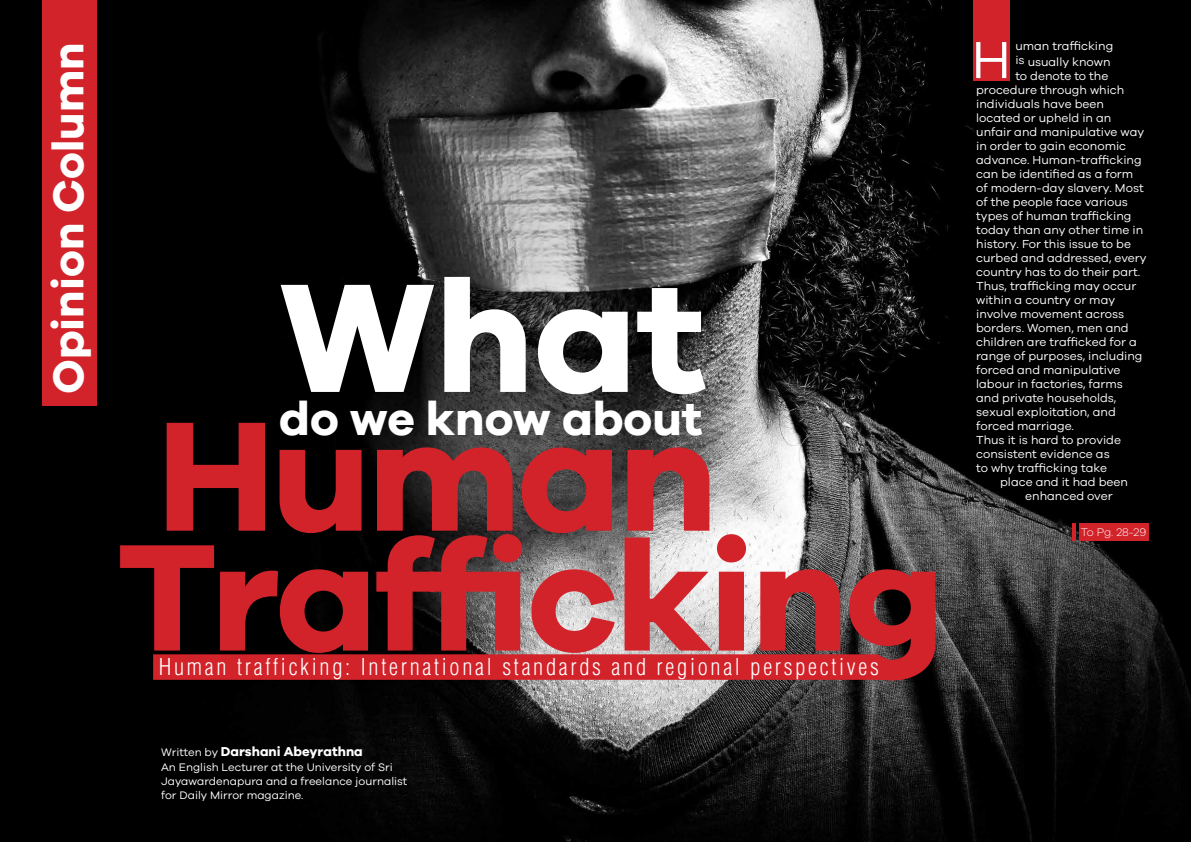
<style>
.page{position:relative;width:1191px;height:842px;background:#fff}
.page>*{position:absolute;margin:0;border:0;box-sizing:border-box;transform-origin:0 0}
.t1{font:700 161px "Galano Grotesque";letter-spacing:-.02em;color:#d2232a}
.t2{font:700 159.8px "Galano Grotesque";color:#fff}
.t3{font:53.8px "Galano Grotesque";color:#fff}
.t4{font:700 47.8px "Galano Grotesque";color:#fff}
.t5{font:700 44.4px "Galano Grotesque";color:#fff}
.t6{font:300 condensed 22.7px "Helvetica";letter-spacing:.12em;color:#fff}
.t7{font:700 13.3px "Galano Grotesque";color:#fff}
.t8{font:12px/16px "Galano Grotesque";color:#fff}
.t9{font:300 11.4px "Galano Grotesque";color:#fff}
.t10{font:11.3px/14.3px "Galano Grotesque";color:#fff}
.s1{font-weight:400;font-size:11.3px}
</style>
<div class="page">
<img style="left:0;top:0;width:1191px;height:842px">
<svg style="left:120px;top:534px;width:815px;height:146px;background:#8d3f42"></svg>
<div style="left:43px;top:0;width:54px;height:405px;background:#d2232a"></div>
<div style="left:973px;top:0;width:36px;height:81px;background:#d2232a"></div>
<div style="left:1079px;top:524px;width:69px;height:17px;background:#d2232a"></div>
<hr style="left:1072px;top:524px;width:4px;height:17px;background:#d2232a">
<svg style="left:153px;top:654px;width:750px;height:26px;background:#ce232a"></svg>
<h3 class="t5" style="left:41px;top:394px;width:353px;rotate:-90deg">Opinion Column</h3>
<h2 class="t2" style="left:279px;top:239px;width:428px">What</h2>
<h1 class="t1" style="left:157px;top:377px;width:562px">Human</h1>
<h3 class="t4" style="left:279px;top:390px;width:425px">do we know about</h3>
<h3 class="t6" style="left:159px;top:652px;width:721px">Human trafficking: International standards and regional perspectives</h3>
<p class="t7" style="left:161px;top:744px;width:203px"><span class="s1">Written by</span> Darshani Abeyrathna</p>
<p class="t10" style="left:161px;top:759px;width:248px">An English Lecturer at the University of Sri<br>Jayawardenapura and a freelance journalist for Daily Mirror magazine.</p>
<h3 class="t3" style="left:971px;top:28px;width:41px">H</h3>
<p class="t8" style="left:1015px;top:38px;width:99px">uman trafficking is usually known</p>
<p class="t8" style="left:1015px;top:68px;width:95px">to denote to the</p>
<p class="t8" style="left:976px;top:82px;width:150px">procedure through which</p>
<p class="t8" style="left:976px;top:96px;width:129px">individuals have been</p>
<p class="t8" style="left:976px;top:110px;width:137px">located or upheld in an</p>
<p class="t8" style="left:976px;top:124px;width:170px">unfair and manipulative way</p>
<p class="t8" style="left:976px;top:138px;width:151px">in order to gain economic</p>
<p class="t8" style="left:976px;top:152px;width:167px">advance. Human-trafficking</p>
<p class="t8" style="left:976px;top:166px;width:159px">can be identified as a form</p>
<p class="t8" style="left:976px;top:180px;width:169px">of modern-day slavery. Most</p>
<p class="t8" style="left:976px;top:194px;width:153px">of the people face various</p>
<p class="t8" style="left:976px;top:208px;width:157px">types of human trafficking</p>
<p class="t8" style="left:976px;top:222px;width:168px">today than any other time in</p>
<p class="t8" style="left:976px;top:236px;width:156px">history. For this issue to be</p>
<p class="t8" style="left:976px;top:250px;width:172px">curbed and addressed, every</p>
<p class="t8" style="left:976px;top:264px;width:166px">country has to do their part.</p>
<p class="t8" style="left:976px;top:278px;width:162px">Thus, trafficking may occur</p>
<p class="t8" style="left:976px;top:292px;width:140px">within a country or may</p>
<p class="t8" style="left:976px;top:306px;width:150px">involve movement across</p>
<p class="t8" style="left:976px;top:320px;width:154px">borders. Women, men and</p>
<p class="t8" style="left:976px;top:334px;width:162px">children are trafficked for a</p>
<p class="t8" style="left:976px;top:348px;width:168px">range of purposes, including</p>
<p class="t8" style="left:976px;top:362px;width:146px">forced and manipulative</p>
<p class="t8" style="left:976px;top:376px;width:148px">labour in factories, farms</p>
<p class="t8" style="left:976px;top:390px;width:142px">and private households,</p>
<p class="t8" style="left:976px;top:404px;width:141px">sexual exploitation, and</p>
<p class="t8" style="left:976px;top:418px;width:99px">forced marriage.</p>
<p class="t8" style="left:976px;top:432px;width:146px">Thus it is hard to provide</p>
<p class="t8" style="left:976px;top:446px;width:135px">consistent evidence as</p>
<p class="t8" style="left:976px;top:460px;width:132px">to why trafficking take</p>
<p class="t8" style="left:1000px;top:474px;width:129px">place and it had been</p>
<p class="t8" style="left:1025px;top:488px;width:89px">enhanced over</p>
<p class="t9" style="left:1080px;top:526px;width:67px">To Pg. 28-29</p>
</div>
